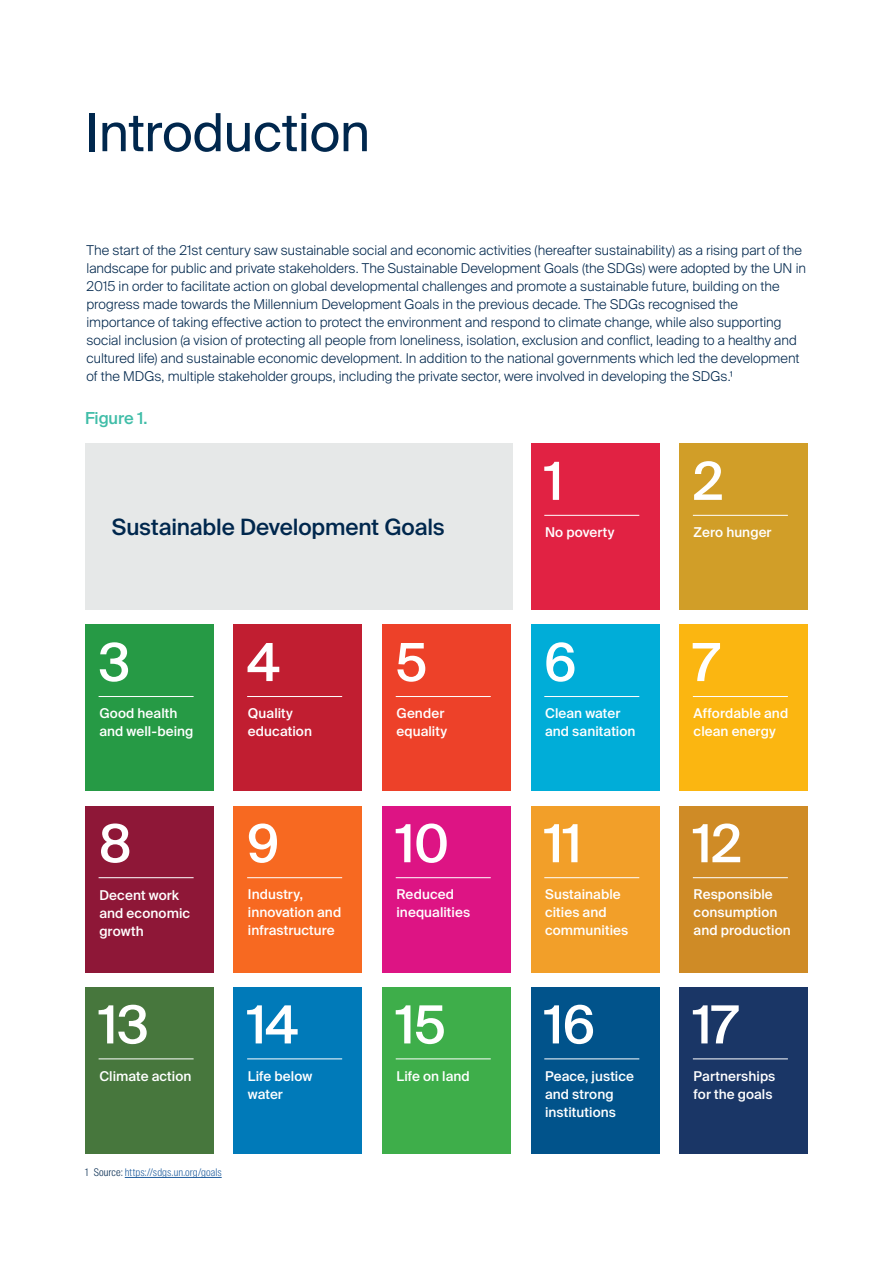
<style>
.page{position:relative;width:893px;height:1263px;background:#fff}
.page>*{position:absolute;margin:0;border:0;box-sizing:border-box;transform-origin:0 0}
.t1{font:500 52.5px "Suisse Intl";color:#fff}
.t2{font:52.5px "Suisse Intl";letter-spacing:-.015em;color:#00274d}
.t3{font:500 22.5px "Suisse Intl";letter-spacing:-.005em;color:#00274d}
.t4{font:500 16.5px "Suisse Intl";letter-spacing:-.005em;color:#40bda8}
.t5{font:300 13.5px/18px "Suisse Intl";letter-spacing:.005em;color:#00274d}
.t6{font:500 13.5px/18px "Suisse Intl";letter-spacing:.005em;color:#fff}
.t7{font:300 10.5px "Suisse Intl Cond";letter-spacing:.01em;color:#215e9e}
.s1{color:#00274d}
</style>
<div class="page">
<div style="left:85px;top:443px;width:427px;height:167px;background:#e6e8e8"></div>
<div style="left:531px;top:443px;width:128px;height:167px;background:#e12243"></div>
<div style="left:679px;top:443px;width:129px;height:167px;background:#d19e28"></div>
<hr style="left:544px;top:515px;width:95px;height:1px;background:#fff">
<hr style="left:693px;top:515px;width:95px;height:1px;background:#fff">
<div style="left:85px;top:625px;width:129px;height:166px;background:#269a45"></div>
<div style="left:234px;top:625px;width:128px;height:166px;background:#c11e31"></div>
<div style="left:382px;top:625px;width:129px;height:166px;background:#ed4129"></div>
<div style="left:531px;top:625px;width:128px;height:166px;background:#00add8"></div>
<div style="left:679px;top:625px;width:129px;height:166px;background:#fbb611"></div>
<hr style="left:99px;top:696px;width:95px;height:1px;background:#fff">
<hr style="left:396px;top:696px;width:95px;height:1px;background:#fff">
<hr style="left:247px;top:696px;width:95px;height:1px;background:#fff">
<hr style="left:544px;top:696px;width:95px;height:1px;background:#fff">
<hr style="left:693px;top:696px;width:95px;height:1px;background:#fff">
<div style="left:85px;top:806px;width:129px;height:166px;background:#8e1737"></div>
<div style="left:234px;top:806px;width:128px;height:166px;background:#f76921"></div>
<div style="left:382px;top:806px;width:129px;height:166px;background:#dd1484"></div>
<div style="left:531px;top:806px;width:128px;height:166px;background:#f29f29"></div>
<div style="left:679px;top:806px;width:129px;height:166px;background:#cf8b26"></div>
<hr style="left:99px;top:877px;width:95px;height:1px;background:#fff">
<hr style="left:396px;top:877px;width:95px;height:1px;background:#fff">
<hr style="left:247px;top:877px;width:95px;height:1px;background:#fff">
<hr style="left:544px;top:877px;width:95px;height:1px;background:#fff">
<hr style="left:693px;top:877px;width:95px;height:1px;background:#fff">
<div style="left:85px;top:987px;width:129px;height:166px;background:#47773d"></div>
<div style="left:234px;top:987px;width:128px;height:166px;background:#007ab9"></div>
<div style="left:382px;top:987px;width:129px;height:166px;background:#3eae4a"></div>
<div style="left:531px;top:987px;width:128px;height:166px;background:#01538b"></div>
<div style="left:679px;top:987px;width:129px;height:166px;background:#1a3666"></div>
<hr style="left:99px;top:1058px;width:95px;height:1px;background:#fff">
<hr style="left:396px;top:1058px;width:95px;height:1px;background:#fff">
<hr style="left:247px;top:1058px;width:95px;height:1px;background:#fff">
<hr style="left:544px;top:1058px;width:95px;height:1px;background:#fff">
<hr style="left:693px;top:1058px;width:95px;height:1px;background:#fff">
<hr style="left:125px;top:1177px;width:97px;height:1px;background:#215e9e">
<h1 class="t2" style="left:85px;top:102px;width:287px">Introduction</h1>
<p class="t5" style="left:86px;top:241px;width:721px">The start of the 21st century saw sustainable social and economic activities (hereafter sustainability) as a rising part of the landscape for public and private stakeholders. The Sustainable Development Goals (the SDGs) were adopted by the UN in 2015 in order to facilitate action on global developmental challenges and promote a sustainable future, building on the progress made towards the Millennium Development Goals in the previous decade. The SDGs recognised the importance of taking effective action to protect the environment and respond to climate change, while also supporting social inclusion (a vision of protecting all people from loneliness, isolation, exclusion and conflict, leading to a healthy and cultured life) and sustainable economic development. In addition to the national governments which led the development of the MDGs, multiple stakeholder groups, including the private sector, were involved in developing the SDGs.1</p>
<p class="t4" style="left:85px;top:408px;width:64px">Figure 1.</p>
<h2 class="t3" style="left:112px;top:514px;width:335px">Sustainable Development Goals</h2>
<h1 class="t1" style="left:544px;top:451px;width:20px">1</h1>
<h1 class="t1" style="left:693px;top:451px;width:32px">2</h1>
<p class="t6" style="left:545px;top:523px;width:71px">No poverty</p>
<p class="t6" style="left:694px;top:523px;width:80px">Zero hunger</p>
<h1 class="t1" style="left:99px;top:632px;width:33px">3</h1>
<h1 class="t1" style="left:247px;top:632px;width:34px">4</h1>
<h1 class="t1" style="left:396px;top:632px;width:33px">5</h1>
<h1 class="t1" style="left:544px;top:632px;width:34px">6</h1>
<h1 class="t1" style="left:693px;top:632px;width:28px">7</h1>
<p class="t6" style="left:99px;top:705px;width:96px">Good health and well-being</p>
<p class="t6" style="left:396px;top:705px;width:52px">Gender equality</p>
<p class="t6" style="left:248px;top:705px;width:66px">Quality education</p>
<p class="t6" style="left:545px;top:705px;width:92px">Clean water and sanitation</p>
<p class="t6" style="left:694px;top:705px;width:96px">Affordable and clean energy</p>
<h1 class="t1" style="left:99px;top:813px;width:35px">8</h1>
<h1 class="t1" style="left:247px;top:813px;width:33px">9</h1>
<h1 class="t1" style="left:396px;top:813px;width:55px">10</h1>
<h1 class="t1" style="left:544px;top:813px;width:39px">11</h1>
<h1 class="t1" style="left:693px;top:813px;width:50px">12</h1>
<p class="t6" style="left:99px;top:886px;width:92px">Decent work and economic growth</p>
<p class="t6" style="left:396px;top:886px;width:75px">Reduced inequalities</p>
<p class="t6" style="left:248px;top:886px;width:95px">Industry, innovation and infrastructure</p>
<p class="t6" style="left:545px;top:886px;width:85px">Sustainable cities and communities</p>
<p class="t6" style="left:694px;top:886px;width:99px">Responsible consumption and production</p>
<h1 class="t1" style="left:99px;top:994px;width:52px">13</h1>
<h1 class="t1" style="left:247px;top:994px;width:52px">14</h1>
<h1 class="t1" style="left:396px;top:994px;width:52px">15</h1>
<h1 class="t1" style="left:544px;top:994px;width:52px">16</h1>
<h1 class="t1" style="left:693px;top:994px;width:46px">17</h1>
<p class="t6" style="left:99px;top:1067px;width:94px">Climate action</p>
<p class="t6" style="left:248px;top:1067px;width:66px">Life below</p>
<p class="t6" style="left:396px;top:1067px;width:75px">Life on land</p>
<p class="t6" style="left:248px;top:1085px;width:37px">water</p>
<p class="t6" style="left:545px;top:1067px;width:91px">Peace, justice and strong institutions</p>
<p class="t6" style="left:694px;top:1067px;width:83px">Partnerships for the goals</p>
<p class="t7" style="left:85px;top:1166px;width:138px"><span class="s1">1 Source:</span> https://sdgs.un.org/goals</p>
</div>
